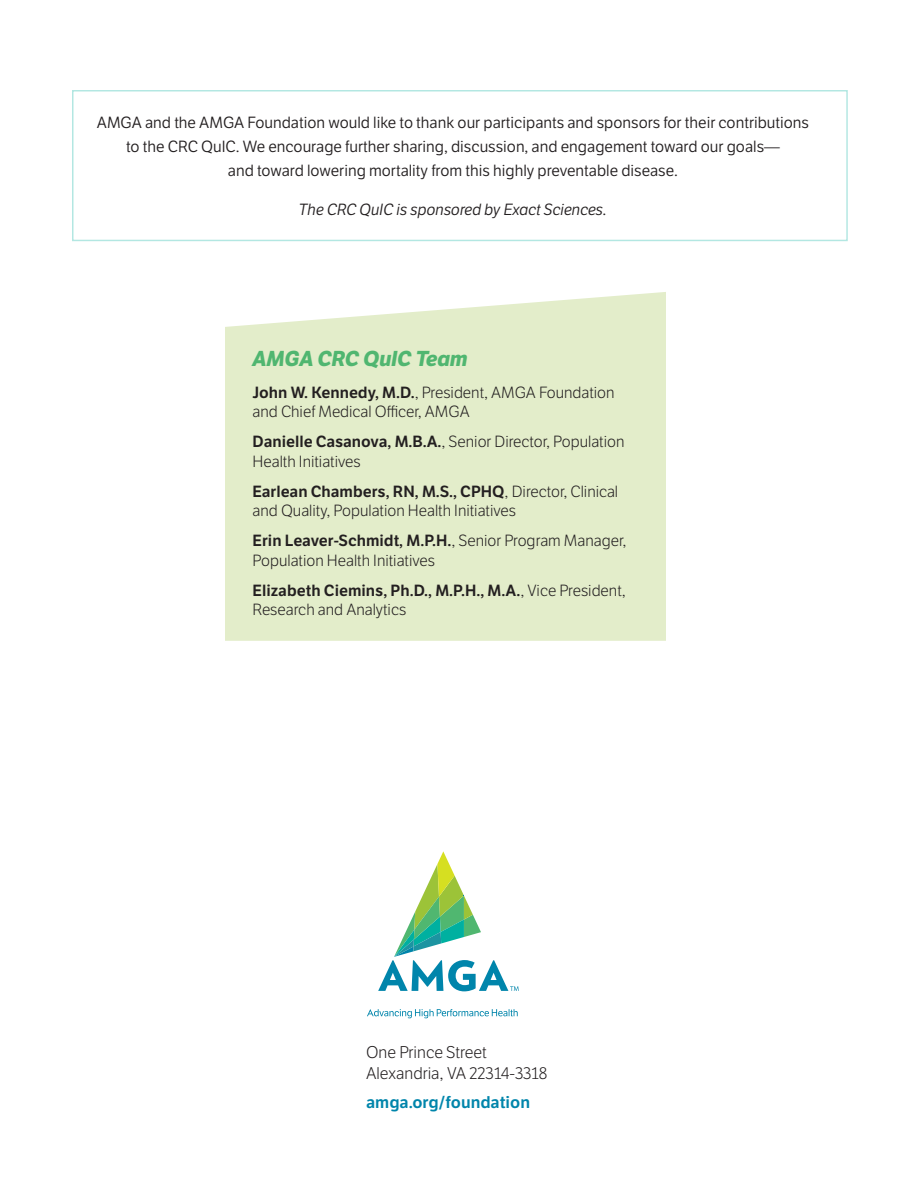
<style>
.page{position:relative;width:918px;height:1188px;background:#fff}
.page>*{position:absolute;margin:0;border:0;box-sizing:border-box;transform-origin:0 0}
.t1{font:italic 700 21px "LFT Etica";color:#50b670}
.t2{font:300 16.5px "LFT Etica";color:#231f20}
.t3{font:600 16.5px "LFT Etica";color:#0085ab}
.t4{font:300 15.75px/19.5px "LFT Etica";color:#231f20}
.t5{font:15.75px/24px "LFT Etica";color:#231f20;text-align:center}
.t6{font:italic 15.75px "LFT Etica";color:#231f20}
.s1{font-weight:600}
</style>
<div class="page">
<svg style="left:367px;top:851px;width:152px;height:167px"></svg>
<div style="left:225px;top:292px;width:441px;height:349px;background:#e3edca"></div>
<p class="t5" style="left:97px;top:111px;width:714px">AMGA and the AMGA Foundation would like to thank our participants and sponsors for their contributions to the CRC QuIC. We encourage further sharing, discussion, and engagement toward our goals—<br>and toward lowering mortality from this highly preventable disease.</p>
<p class="t6" style="left:299px;top:201px;width:310px">The CRC QuIC is sponsored by Exact Sciences.</p>
<p class="t1" style="left:253px;top:346px;width:217px">AMGA CRC QuIC Team</p>
<p class="t4" style="left:253px;top:383px;width:364px"><span class="s1">John W. Kennedy, M.D.</span>, President, AMGA Foundation and Chief Medical Officer, AMGA</p>
<p class="t4" style="left:253px;top:432px;width:373px"><span class="s1">Danielle Casanova, M.B.A.</span>, Senior Director, Population<br>Health Initiatives</p>
<p class="t4" style="left:253px;top:482px;width:367px"><span class="s1">Earlean Chambers, RN, M.S., CPHQ</span>, Director, Clinical and Quality, Population Health Initiatives</p>
<p class="t4" style="left:253px;top:531px;width:375px"><span class="s1">Erin Leaver-Schmidt, M.P.H.</span>, Senior Program Manager,<br>Population Health Initiatives</p>
<p class="t4" style="left:253px;top:581px;width:375px"><span class="s1">Elizabeth Ciemins, Ph.D., M.P.H., M.A.</span>, Vice President,<br>Research and Analytics</p>
<p class="t2" style="left:366px;top:1043px;width:122px">One Prince Street</p>
<p class="t2" style="left:366px;top:1064px;width:183px">Alexandria, VA 22314-3318</p>
<p class="t3" style="left:366px;top:1092px;width:166px">amga.org/foundation</p>
</div>
